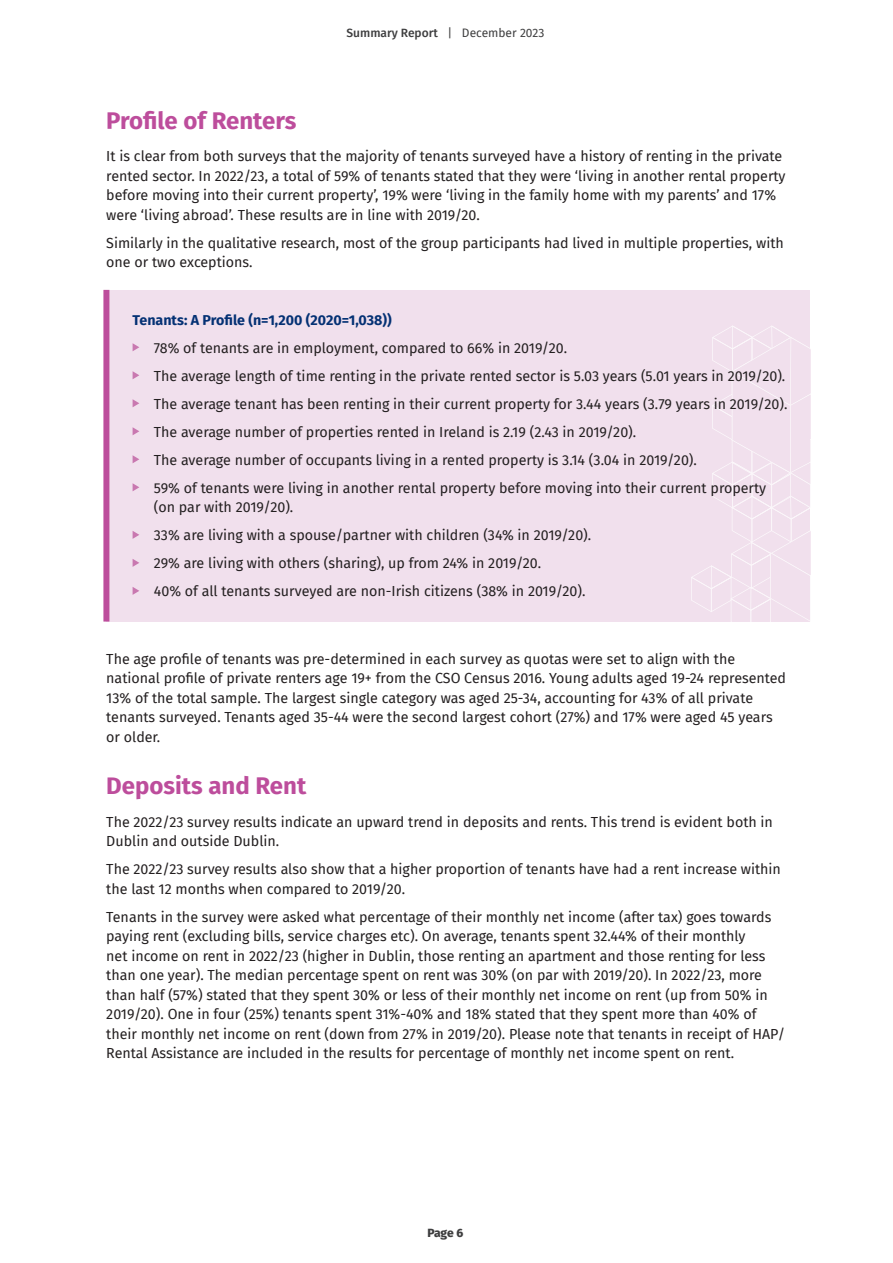
<style>
.page{position:relative;width:893px;height:1263px;background:#fff}
.page>*{position:absolute;margin:0;border:0;box-sizing:border-box;transform-origin:0 0}
.t1{font:700 24px "Fira Sans";color:#bd4d9c}
.t2{font:14.25px/19.5px "Fira Sans";color:#231f20}
.t3{font:700 14.25px "Fira Sans";color:#043174}
.t4{font:500 12px "Fira Sans";color:#3e3e3f}
.t5{font:800 12px "Fira Sans";color:#3e3e3f}
.s1{font-weight:400}
</style>
<div class="page">
<div style="left:106px;top:290px;width:704px;height:331px;background:#f1e0ed"></div>
<svg style="left:691px;top:326px;width:120px;height:296px"></svg>
<div style="left:103px;top:290px;width:6px;height:331px;background:#bd4d9c"></div>
<svg style="left:133px;top:343px;width:6px;height:8px"></svg>
<svg style="left:133px;top:371px;width:6px;height:8px"></svg>
<svg style="left:133px;top:399px;width:6px;height:8px"></svg>
<svg style="left:133px;top:427px;width:6px;height:8px"></svg>
<svg style="left:133px;top:455px;width:6px;height:8px"></svg>
<svg style="left:133px;top:483px;width:6px;height:8px"></svg>
<svg style="left:133px;top:531px;width:6px;height:8px"></svg>
<svg style="left:133px;top:559px;width:6px;height:8px"></svg>
<svg style="left:133px;top:587px;width:6px;height:8px"></svg>
<p class="t4" style="left:346px;top:23px;width:199px">Summary Report <span class="s1">| December 2023</span></p>
<h1 class="t1" style="left:106px;top:100px;width:191px">Profile of Renters</h1>
<p class="t2" style="left:106px;top:146px;width:681px">It is clear from both surveys that the majority of tenants surveyed have a history of renting in the private rented sector. In 2022/23, a total of 59% of tenants stated that they were ‘living in another rental property before moving into their current property’, 19% were ‘living in the family home with my parents’ and 17% were ‘living abroad’. These results are in line with 2019/20.</p>
<p class="t2" style="left:106px;top:232px;width:679px">Similarly in the qualitative research, most of the group participants had lived in multiple properties, with one or two exceptions.</p>
<p class="t3" style="left:133px;top:308px;width:261px">Tenants: A Profile (n=1,200 (2020=1,038))</p>
<p class="t2" style="left:154px;top:333px;width:635px;line-height:28px">78% of tenants are in employment, compared to 66% in 2019/20.<br>The average length of time renting in the private rented sector is 5.03 years (5.01 years in 2019/20).<br>The average tenant has been renting in their current property for 3.44 years (3.79 years in 2019/20).<br>The average number of properties rented in Ireland is 2.19 (2.43 in 2019/20).<br>The average number of occupants living in a rented property is 3.14 (3.04 in 2019/20).<br>59% of tenants were living in another rental property before moving into their current property</p>
<p class="t2" style="left:154px;top:493px;width:439px;line-height:28px">(on par with 2019/20).<br>33% are living with a spouse/partner with children (34% in 2019/20).<br>29% are living with others (sharing), up from 24% in 2019/20.<br>40% of all tenants surveyed are non-Irish citizens (38% in 2019/20).</p>
<p class="t2" style="left:106px;top:649px;width:681px">The age profile of tenants was pre-determined in each survey as quotas were set to align with the national profile of private renters age 19+ from the CSO Census 2016. Young adults aged 19-24 represented 13% of the total sample. The largest single category was aged 25-34, accounting for 43% of all private tenants surveyed. Tenants aged 35-44 were the second largest cohort (27%) and 17% were aged 45 years or older.</p>
<h1 class="t1" style="left:106px;top:766px;width:202px">Deposits and Rent</h1>
<p class="t2" style="left:106px;top:812px;width:668px">The 2022/23 survey results indicate an upward trend in deposits and rents. This trend is evident both in<br>Dublin and outside Dublin.</p>
<p class="t2" style="left:106px;top:859px;width:676px">The 2022/23 survey results also show that a higher proportion of tenants have had a rent increase within the last 12 months when compared to 2019/20.</p>
<p class="t2" style="left:106px;top:907px;width:680px">Tenants in the survey were asked what percentage of their monthly net income (after tax) goes towards paying rent (excluding bills, service charges etc). On average, tenants spent 32.44% of their monthly<br>net income on rent in 2022/23 (higher in Dublin, those renting an apartment and those renting for less than one year). The median percentage spent on rent was 30% (on par with 2019/20). In 2022/23, more than half (57%) stated that they spent 30% or less of their monthly net income on rent (up from 50% in 2019/20). One in four (25%) tenants spent 31%-40% and 18% stated that they spent more than 40% of their monthly net income on rent (down from 27% in 2019/20). Please note that tenants in receipt of HAP/ Rental Assistance are included in the results for percentage of monthly net income spent on rent.</p>
<p class="t5" style="left:427px;top:1222px;width:37px">Page 6</p>
</div>
